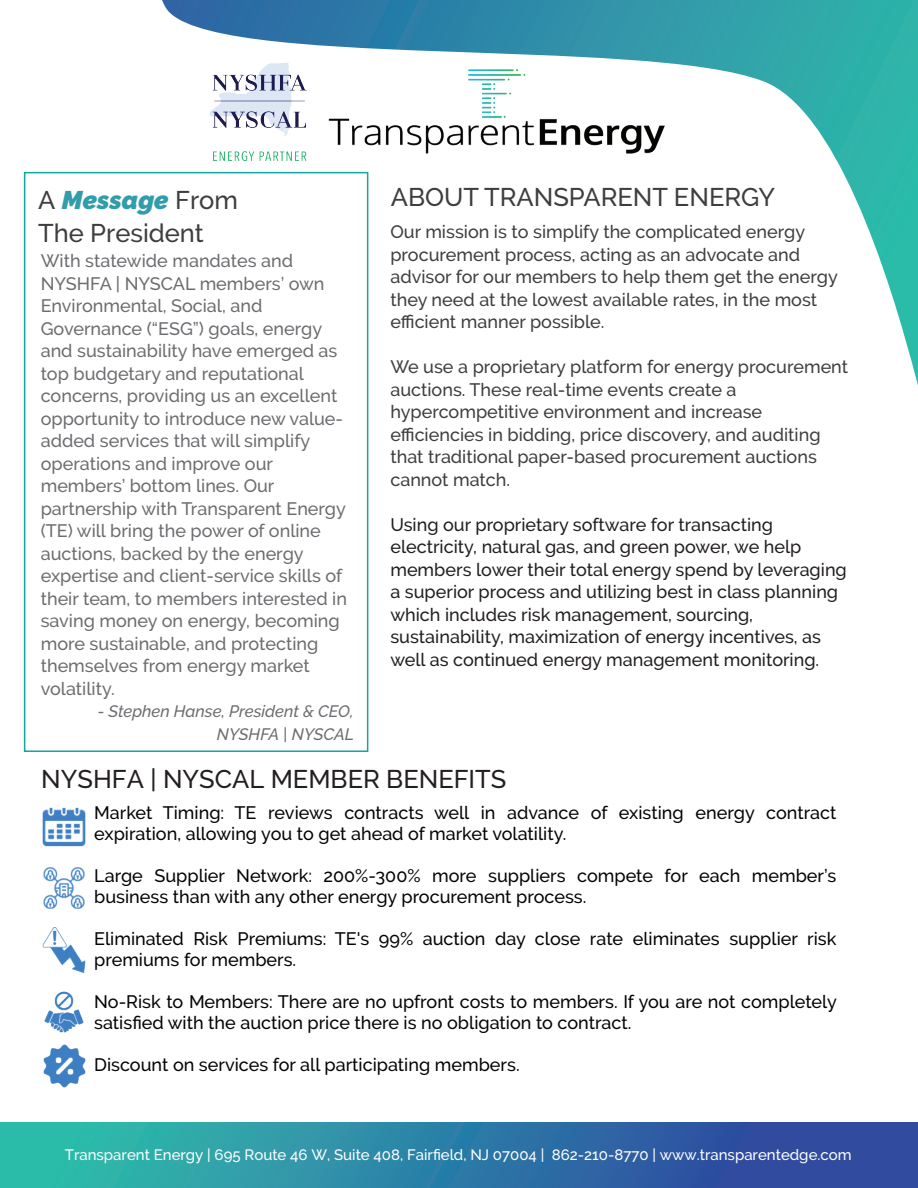
<style>
.page{position:relative;width:918px;height:1188px;background:#fff}
.page>*{position:absolute;margin:0;border:0;box-sizing:border-box;transform-origin:0 0}
.t1{font:500 25.5px/33px "Raleway";color:#3e3e3f}
.t2{font:500 25.5px "Raleway";color:#231f20}
.t3{font:500 18px/22.5px "Raleway";color:#6c6d70}
.t4{font:500 18px/21px "Raleway";color:#040503}
.t5{font:500 18px/22.5px "Raleway";color:#3e3e3f}
.t6{font:500 18px/22.5px "Raleway";color:#231f20}
.t7{font:italic 500 16.5px/22.5px "Raleway";color:#6c6d70;text-align:right}
.t8{font:500 15px "Raleway";color:#fff}
.s1{font-weight:900;font-style:italic;color:#329daa}
</style>
<div class="page">
<div style="left:24px;top:172px;width:344px;height:580px;border:2px solid #12a79d"></div>
<div style="left:0;top:1123px;width:918px;height:65px;background:linear-gradient(to right,#2dc2ac,#30399f)"></div>
<svg style="left:162px;top:0;width:756px;height:386px"></svg>
<img style="left:43px;top:1044px;width:43px;height:44px">
<img style="left:42px;top:927px;width:44px;height:45px">
<img style="left:43px;top:867px;width:42px;height:42px">
<img style="left:44px;top:991px;width:40px;height:42px">
<img style="left:42px;top:807px;width:44px;height:40px">
<img style="left:321px;top:64px;width:354px;height:96px">
<img style="left:197px;top:47px;width:122px;height:135px">
<h1 class="t1" style="left:38px;top:183px;width:201px">A <span class="s1">Message</span> From<br>The President</h1>
<p class="t3" style="left:41px;top:250px;width:308px">With statewide mandates and<br>NYSHFA | NYSCAL members’ own<br>Environmental, Social, and<br>Governance (“ESG”) goals, energy and sustainability have emerged as top budgetary and reputational concerns, providing us an excellent opportunity to introduce new value&shy;added services that will simplify operations and improve our members’ bottom lines. Our partnership with Transparent Energy (TE) will bring the power of online auctions, backed by the energy expertise and client-service skills of their team, to members interested in saving money on energy, becoming more sustainable, and protecting themselves from energy market volatility.</p>
<p class="t7" style="left:98px;top:700px;width:258px">- Stephen Hanse, President &amp; CEO,<br>NYSHFA | NYSCAL</p>
<h1 class="t1" style="left:391px;top:180px;width:386px">ABOUT TRANSPARENT ENERGY</h1>
<p class="t5" style="left:390px;top:221px;width:449px">Our mission is to simplify the complicated energy procurement process, acting as an advocate and advisor for our members to help them get the energy they need at the lowest available rates, in the most efficient manner possible.</p>
<p class="t5" style="left:390px;top:356px;width:459px">We use a proprietary platform for energy procurement auctions. These real-time events create a hypercompetitive environment and increase efficiencies in bidding, price discovery, and auditing that traditional paper-based procurement auctions cannot match.</p>
<p class="t6" style="left:390px;top:513px;width:458px">Using our proprietary software for transacting electricity, natural gas, and green power, we help members lower their total energy spend by leveraging a superior process and utilizing best in class planning which includes risk management, sourcing, sustainability, maximization of energy incentives, as well as continued energy management monitoring.</p>
<h1 class="t2" style="left:41px;top:764px;width:467px">NYSHFA | NYSCAL MEMBER BENEFITS</h1>
<p class="t4" style="left:94px;top:802px;width:744px">Market Timing: TE reviews contracts well in advance of existing energy contract expiration, allowing you to get ahead of market volatility.</p>
<p class="t4" style="left:94px;top:865px;width:744px">Large Supplier Network: 200%-300% more suppliers compete for each member’s business than with any other energy procurement process.</p>
<p class="t4" style="left:94px;top:928px;width:744px">Eliminated Risk Premiums: TE's 99% auction day close rate eliminates supplier risk premiums for members.</p>
<p class="t4" style="left:94px;top:991px;width:744px">No-Risk to Members: There are no upfront costs to members. If you are not completely satisfied with the auction price there is no obligation to contract.</p>
<p class="t4" style="left:94px;top:1054px;width:427px">Discount on services for all participating members.</p>
<p class="t8" style="left:65px;top:1146px;width:788px">Transparent Energy | 695 Route 46 W, Suite 408, Fairfield, NJ 07004 | 862-210-8770 | www.transparentedge.com</p>
</div>
